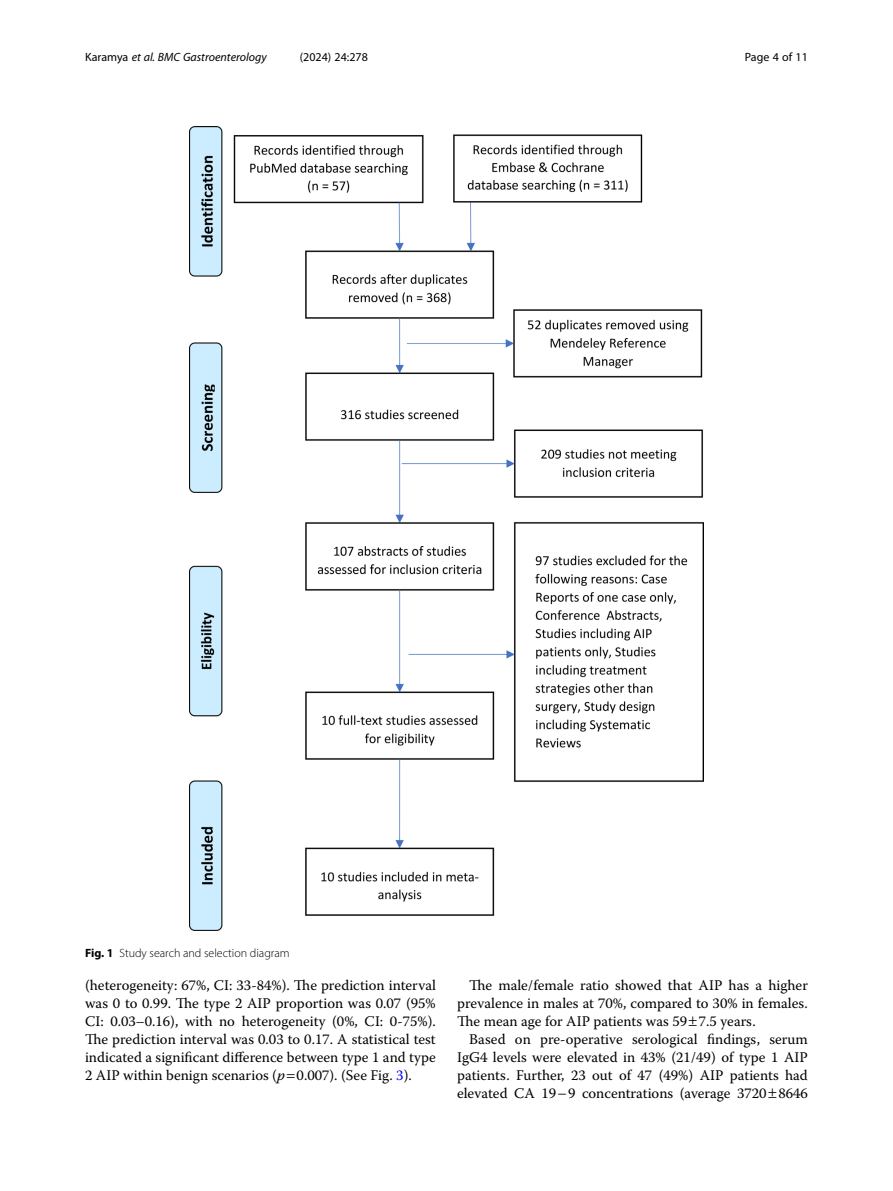
<style>
.page{position:relative;width:893px;height:1191px;background:#fff}
.page>*{position:absolute;margin:0;border:0;box-sizing:border-box;transform-origin:0 0}
.Body_Text_Indent{font:14.7px/18px "Warnock Pro";color:#000;text-align:justify}
.Figure_Caption{font:300 12px "Myriad Pro";color:#000}
.t1{font:italic 12px "Myriad Pro";color:#000}
.t2{font:12px "Myriad Pro";color:#000}
.s1{font-style:normal}
.s2{font-weight:700}
.s3{font-style:italic}
.s4{color:#00f}
</style>
<div class="page">
<img style="left:189px;top:126px;width:515px;height:804px">
<p class="t1" style="left:85px;top:50px;width:183px"><span class="s1">Karamya</span> et al. BMC Gastroenterology</p>
<p class="t2" style="left:300px;top:50px;width:70px">(2024) 24:278</p>
<p class="t2" style="left:745px;top:50px;width:65px">Page 4 of 11</p>
<p class="Figure_Caption" style="left:85px;top:945px;width:206px"><span class="s2">Fig. 1</span> Study search and selection diagram</p>
<p class="Body_Text_Indent" style="left:85px;top:976px;width:352px">(heterogeneity: 67%, CI: 33-84%). The prediction interval was 0 to 0.99. The type 2 AIP proportion was 0.07 (95% CI: 0.03–0.16), with no heterogeneity (0%, CI: 0-75%).<br>The prediction interval was 0.03 to 0.17. A statistical test indicated a significant difference between type 1 and type 2 AIP within benign scenarios (<span class="s3">p</span> 0.007). (See Fig. <span class="s4">3</span>).</p>
<p class="Body_Text_Indent" style="left:457px;top:976px;width:352px;text-indent:12px">The male/female ratio showed that AIP has a higher prevalence in males at 70%, compared to 30% in females.<br>The mean age for AIP patients was 59 7.5 years.</p>
<p class="Body_Text_Indent" style="left:457px;top:1030px;width:352px;text-indent:12px">Based on pre-operative serological findings, serum IgG4 levels were elevated in 43% (21/49) of type 1 AIP patients. Further, 23 out of 47 (49%) AIP patients had elevated CA 19−9 concentrations (average 3720 8646</p>
</div>
